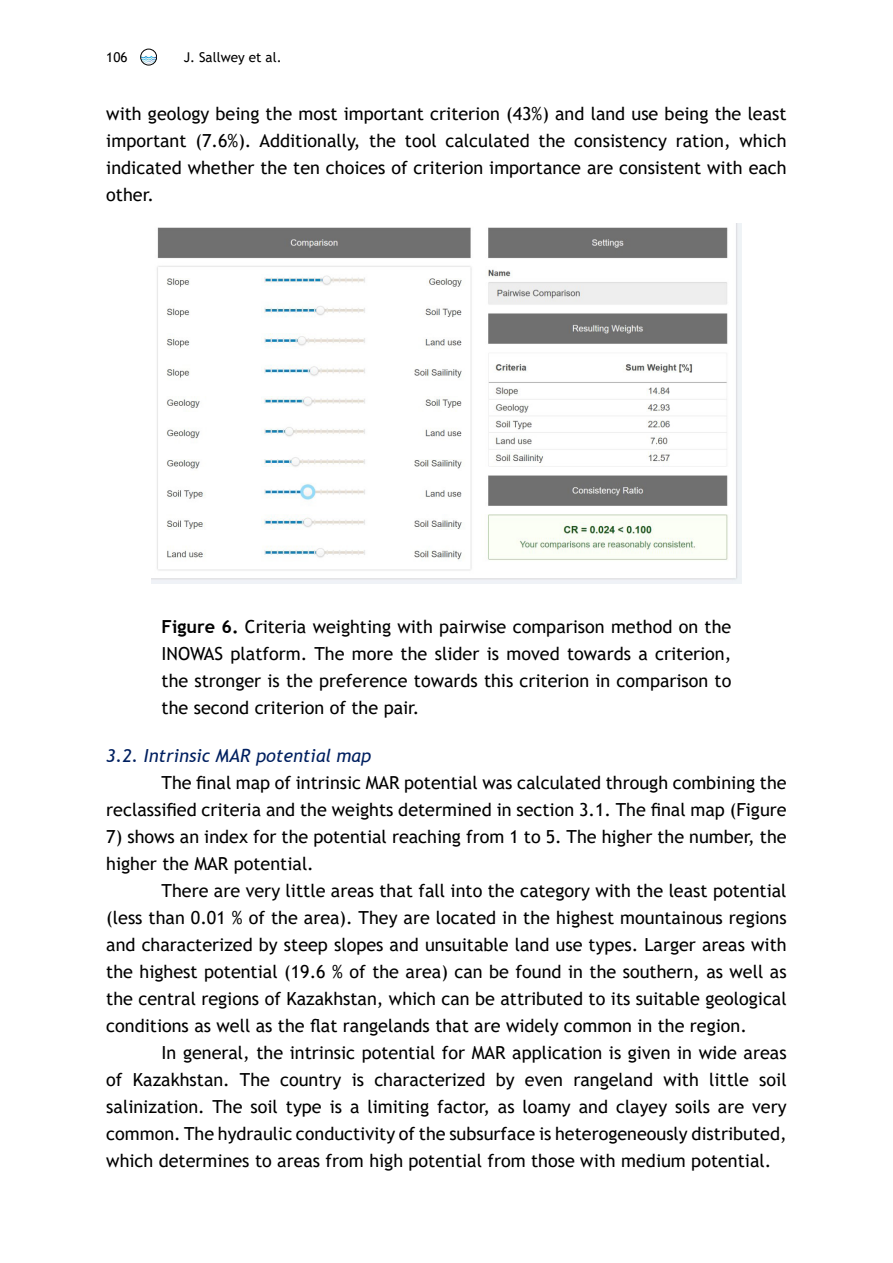
<style>
.page{position:relative;width:893px;height:1263px;background:#fff}
.page>*{position:absolute;margin:0;border:0;box-sizing:border-box;transform-origin:0 0}
.Стиль_абзаца_3{font:18px/27px "Trebuchet MS";color:#000;text-align:justify}
.подзаг_подзаг_синий{font:italic 18px "Trebuchet MS";color:#002060}
.t1{font:13.5px "Trebuchet MS";color:#000}
.s1{font-weight:700}
</style>
<div class="page">
<img style="left:141px;top:56px;width:15px;height:8px">
<div style="left:140px;top:49px;width:17px;height:16px;border:1px solid #000;border-radius:50%"></div>
<img style="left:151px;top:223px;width:591px;height:361px">
<p class="t1" style="left:106px;top:49px;width:23px">106</p>
<p class="t1" style="left:184px;top:49px;width:99px">J. Sallwey et al.</p>
<p class="Стиль_абзаца_3" style="left:106px;top:100px;width:682px">with geology being the most important criterion (43%) and land use being the least important (7.6%). Additionally, the tool calculated the consistency ration, which indicated whether the ten choices of criterion importance are consistent with each other.</p>
<p class="Стиль_абзаца_3" style="left:162px;top:613px;width:571px"><span class="s1">Figure 6.</span> Criteria weighting with pairwise comparison method on the INOWAS platform. The more the slider is moved towards a criterion, the stronger is the preference towards this criterion in comparison to the second criterion of the pair.</p>
<p class="подзаг_подзаг_синий" style="left:106px;top:745px;width:266px">3.2. Intrinsic MAR potential map</p>
<p class="Стиль_абзаца_3" style="left:106px;top:769px;width:682px;text-align:right">The final map of intrinsic MAR potential was calculated through combining the reclassified criteria and the weights determined in section 3.1. The final map (Figure</p>
<p class="Стиль_абзаца_3" style="left:106px;top:823px;width:682px">7) shows an index for the potential reaching from 1 to 5. The higher the number, the higher the MAR potential.</p>
<p class="Стиль_абзаца_3" style="left:106px;top:877px;width:682px;text-indent:55px">There are very little areas that fall into the category with the least potential (less than 0.01 % of the area). They are located in the highest mountainous regions and characterized by steep slopes and unsuitable land use types. Larger areas with the highest potential (19.6 % of the area) can be found in the southern, as well as the central regions of Kazakhstan, which can be attributed to its suitable geological conditions as well as the flat rangelands that are widely common in the region.</p>
<p class="Стиль_абзаца_3" style="left:106px;top:1039px;width:682px;text-indent:55px">In general, the intrinsic potential for MAR application is given in wide areas of Kazakhstan. The country is characterized by even rangeland with little soil salinization. The soil type is a limiting factor, as loamy and clayey soils are very common. The hydraulic conductivity of the subsurface is heterogeneously distributed, which determines to areas from high potential from those with medium potential.</p>
</div>
